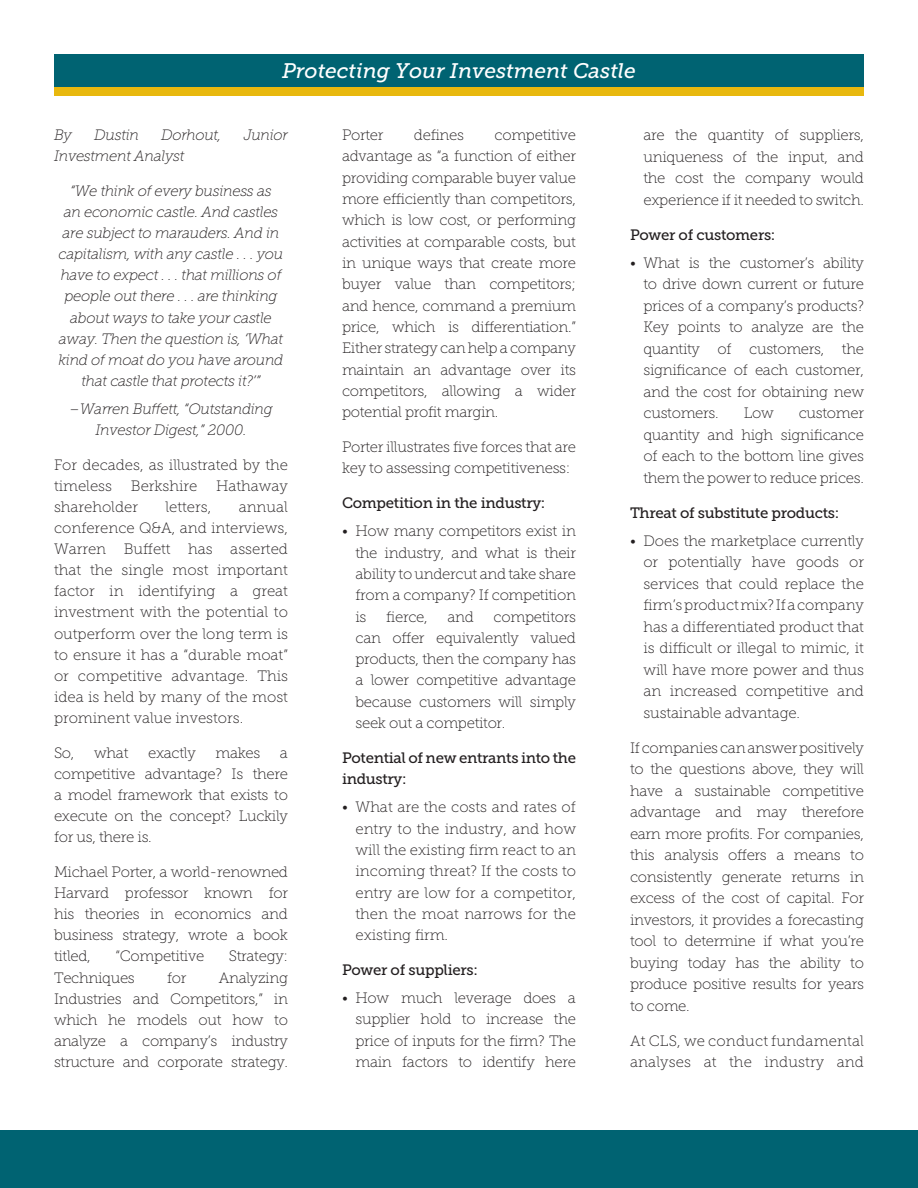
<style>
.page{position:relative;width:918px;height:1188px;background:#fff}
.page>*{position:absolute;margin:0;border:0;box-sizing:border-box;transform-origin:0 0}
.WMR_Headline{font:italic 21px "Museo Slab 500";color:#fff}
.WMR_Body_Copy{font:15px/21.5px "Museo Slab 100";letter-spacing:-.02em;color:#231f20;text-align:justify}
.WMR_Body_Copy-2{font:italic 15px/21.1px "Museo Slab 100";letter-spacing:-.02em;color:#231f20;text-align:center}
.WMR_Body_Copy-3{font:15px/21.3px "Museo Slab 500";letter-spacing:-.02em;color:#231f20}
.WMR_Body_Copy-4{font:15px/21.5px "Museo Slab 100";letter-spacing:.01em;color:#231f20}
.WMR_Body_Copy-5{font:15px "Museo Slab 100";color:#231f20}
</style>
<div class="page">
<div style="left:0;top:1131px;width:918px;height:57px;background:#006372"></div>
<div style="left:54px;top:86px;width:810px;height:10px;background:#e8b80e"></div>
<div style="left:54px;top:54px;width:810px;height:32px;background:#006372"></div>
<p class="WMR_Headline" style="left:282px;top:59px;width:355px">Protecting Your Investment Castle</p>
<p class="WMR_Body_Copy-2" style="left:54px;top:124px;width:20px">By</p>
<p class="WMR_Body_Copy-2" style="left:94px;top:124px;width:46px">Dustin</p>
<p class="WMR_Body_Copy-2" style="left:161px;top:124px;width:62px">Dorhout,</p>
<p class="WMR_Body_Copy-2" style="left:244px;top:124px;width:46px">Junior</p>
<p class="WMR_Body_Copy-2" style="left:54px;top:146px;width:132px">Investment Analyst</p>
<p class="WMR_Body_Copy-2" style="left:58px;top:180px;width:227px">“We think of every business as<br>an economic castle. And castles are subject to marauders. And in capitalism, with any castle . . . you have to expect . . . that millions of people out there . . . are thinking about ways to take your castle away. Then the question is, ‘What kind of moat do you have around that castle that protects it?’”</p>
<p class="WMR_Body_Copy-2" style="left:69px;top:398px;width:205px">–Warren Buffett, “Outstanding<br>Investor Digest,” 2000.</p>
<p class="WMR_Body_Copy" style="left:54px;top:454px;width:236px">For decades, as illustrated by the timeless Berkshire Hathaway shareholder</p>
<p class="WMR_Body_Copy" style="left:54px;top:496px;width:236px;text-indent:185px">annual conference Q&amp;A, and interviews, Warren Buffett has asserted that the single most important factor in identifying a great investment with the potential to outperform over the long term is to ensure it has a “durable moat” or competitive advantage. This idea is held by many of the most prominent value investors.</p>
<p class="WMR_Body_Copy" style="left:54px;top:742px;width:22px">So,</p>
<p class="WMR_Body_Copy" style="left:94px;top:742px;width:36px">what</p>
<p class="WMR_Body_Copy" style="left:148px;top:742px;width:49px">exactly</p>
<p class="WMR_Body_Copy" style="left:215px;top:742px;width:46px">makes</p>
<p class="WMR_Body_Copy-5" style="left:165px;top:499px;width:47px">letters,</p>
<p class="WMR_Body_Copy" style="left:54px;top:742px;width:236px;text-indent:226px">a competitive advantage? Is there a model framework that exists to execute on the concept? Luckily for us, there is.</p>
<p class="WMR_Body_Copy" style="left:54px;top:861px;width:236px">Michael Porter, a world-renowned Harvard professor known for his theories in economics and business strategy, wrote a book titled,</p>
<p class="WMR_Body_Copy" style="left:115px;top:946px;width:90px">“Competitive</p>
<p class="WMR_Body_Copy" style="left:229px;top:946px;width:61px">Strategy:</p>
<p class="WMR_Body_Copy" style="left:54px;top:967px;width:82px">Techniques</p>
<p class="WMR_Body_Copy" style="left:167px;top:967px;width:21px">for</p>
<p class="WMR_Body_Copy" style="left:54px;top:967px;width:236px;text-indent:165px">Analyzing Industries and Competitors,” in which he models out how to analyze a company’s industry structure and corporate strategy.</p>
<p class="WMR_Body_Copy" style="left:342px;top:124px;width:43px">Porter</p>
<p class="WMR_Body_Copy" style="left:414px;top:124px;width:51px">defines</p>
<p class="WMR_Body_Copy" style="left:342px;top:124px;width:236px;text-indent:153px">competitive advantage as “a function of either providing comparable buyer value more efficiently than competitors, which is low cost, or performing activities at comparable costs, but in unique ways that create more buyer value than competitors; and hence, command a premium price, which is differentiation.” Either strategy can help a company maintain an advantage over its competitors, allowing a wider potential profit margin.</p>
<p class="WMR_Body_Copy" style="left:342px;top:436px;width:236px">Porter illustrates five forces that are key to assessing competitiveness:</p>
<p class="WMR_Body_Copy-3" style="left:342px;top:492px;width:205px">Competition in the industry:</p>
<p class="WMR_Body_Copy" style="left:356px;top:521px;width:222px;text-indent:-14px">• How many competitors exist in the industry, and what is their ability to undercut and take share from a company? If competition is</p>
<p class="WMR_Body_Copy" style="left:386px;top:606px;width:43px">fierce,</p>
<p class="WMR_Body_Copy" style="left:448px;top:606px;width:28px">and</p>
<p class="WMR_Body_Copy" style="left:356px;top:606px;width:222px;text-indent:138px">competitors can offer equivalently valued products, then the company has a lower competitive advantage because customers will simply seek out a competitor.</p>
<p class="WMR_Body_Copy-3" style="left:342px;top:747px;width:235px">Potential of new entrants into the industry:</p>
<p class="WMR_Body_Copy" style="left:356px;top:797px;width:222px;text-indent:-14px">• What are the costs and rates of entry to the industry, and how will the existing firm react to an incoming threat? If the costs to entry are low for a competitor, then the moat narrows for the existing firm.</p>
<p class="WMR_Body_Copy-3" style="left:342px;top:959px;width:137px">Power of suppliers:</p>
<p class="WMR_Body_Copy" style="left:356px;top:987px;width:222px;text-indent:-14px">• How much leverage does a supplier hold to increase the price of inputs for the firm? The main factors to identify here</p>
<p class="WMR_Body_Copy" style="left:644px;top:124px;width:222px">are the quantity of suppliers, uniqueness of the input, and the cost the company would experience if it needed to switch.</p>
<p class="WMR_Body_Copy-3" style="left:630px;top:224px;width:147px">Power of customers:</p>
<p class="WMR_Body_Copy" style="left:644px;top:252px;width:222px;text-indent:-14px">• What is the customer’s ability to drive down current or future prices of a company’s products?<br>Key points to analyze are the quantity of customers, the significance of each customer, and the cost for obtaining new customers.</p>
<p class="WMR_Body_Copy" style="left:744px;top:402px;width:31px">Low</p>
<p class="WMR_Body_Copy" style="left:644px;top:402px;width:222px;text-indent:155px">customer quantity and high significance of each to the bottom line gives them the power to reduce prices.</p>
<p class="WMR_Body_Copy-3" style="left:630px;top:502px;width:211px">Threat of substitute products:</p>
<p class="WMR_Body_Copy" style="left:644px;top:530px;width:222px;text-indent:-14px">• Does the marketplace currently or potentially have goods or services that could replace the firm’s product mix? If a company has a differentiated product that is difficult or illegal to mimic, it will have more power and thus an increased competitive and sustainable advantage.</p>
<p class="WMR_Body_Copy" style="left:630px;top:737px;width:236px">If companies can answer positively to the questions above, they will have a sustainable competitive advantage and may therefore earn more profits. For companies, this analysis offers a means to consistently generate returns in excess of the cost of capital. For investors, it provides a forecasting tool to determine if what you’re buying today has the ability to produce positive results for years to come.</p>
<p class="WMR_Body_Copy-4" style="left:630px;top:1030px;width:236px">At CLS, we conduct fundamental analyses at the industry and</p>
</div>
